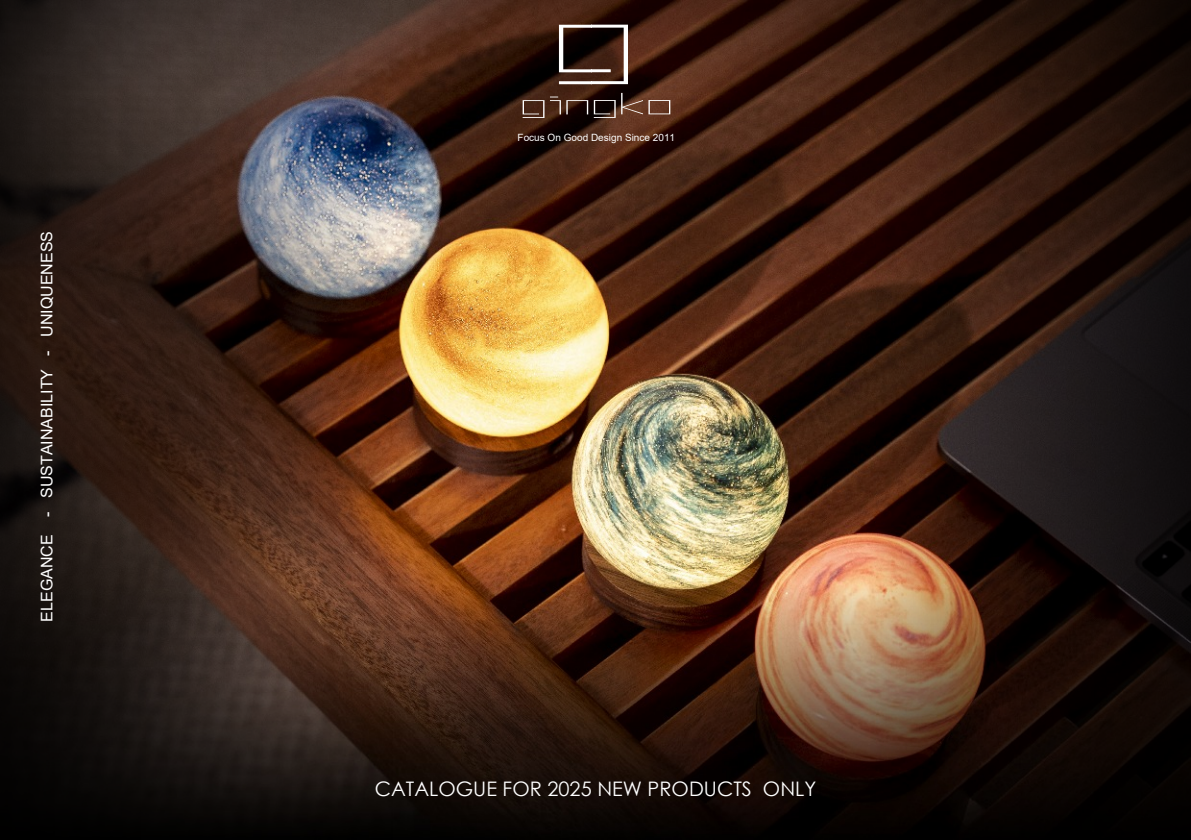
<style>
.page{position:relative;width:1191px;height:840px;background:#fff}
.page>*{position:absolute;margin:0;border:0;box-sizing:border-box;transform-origin:0 0}
.t1{font:20px "Century Gothic";color:#fff}
.t2{font:16px "Arial";color:#fff}
.t3{font:10px "Arial";color:#fff}
</style>
<div class="page">
<img style="left:550px;top:199px;width:179px;height:640px">
<img style="left:550px;top:0;width:179px;height:199px">
<img style="left:0;top:0;width:550px;height:839px">
<img style="left:729px;top:0;width:461px;height:839px">
<svg style="left:594px;top:100px;width:21px;height:18px"></svg>
<svg style="left:621px;top:93px;width:49px;height:21px"></svg>
<svg style="left:559px;top:25px;width:69px;height:59px"></svg>
<svg style="left:550px;top:96px;width:38px;height:18px"></svg>
<svg style="left:522px;top:100px;width:22px;height:18px"></svg>
<p class="t2" style="left:41px;top:621px;width:392px;rotate:-90deg">ELEGANCE - SUSTAINABILITY - UNIQUENESS</p>
<p class="t3" style="left:517px;top:133px;width:159px">Focus On Good Design Since 2011</p>
<p class="t1" style="left:375px;top:780px;width:443px">CATALOGUE FOR 2025 NEW PRODUCTS ONLY</p>
</div>
